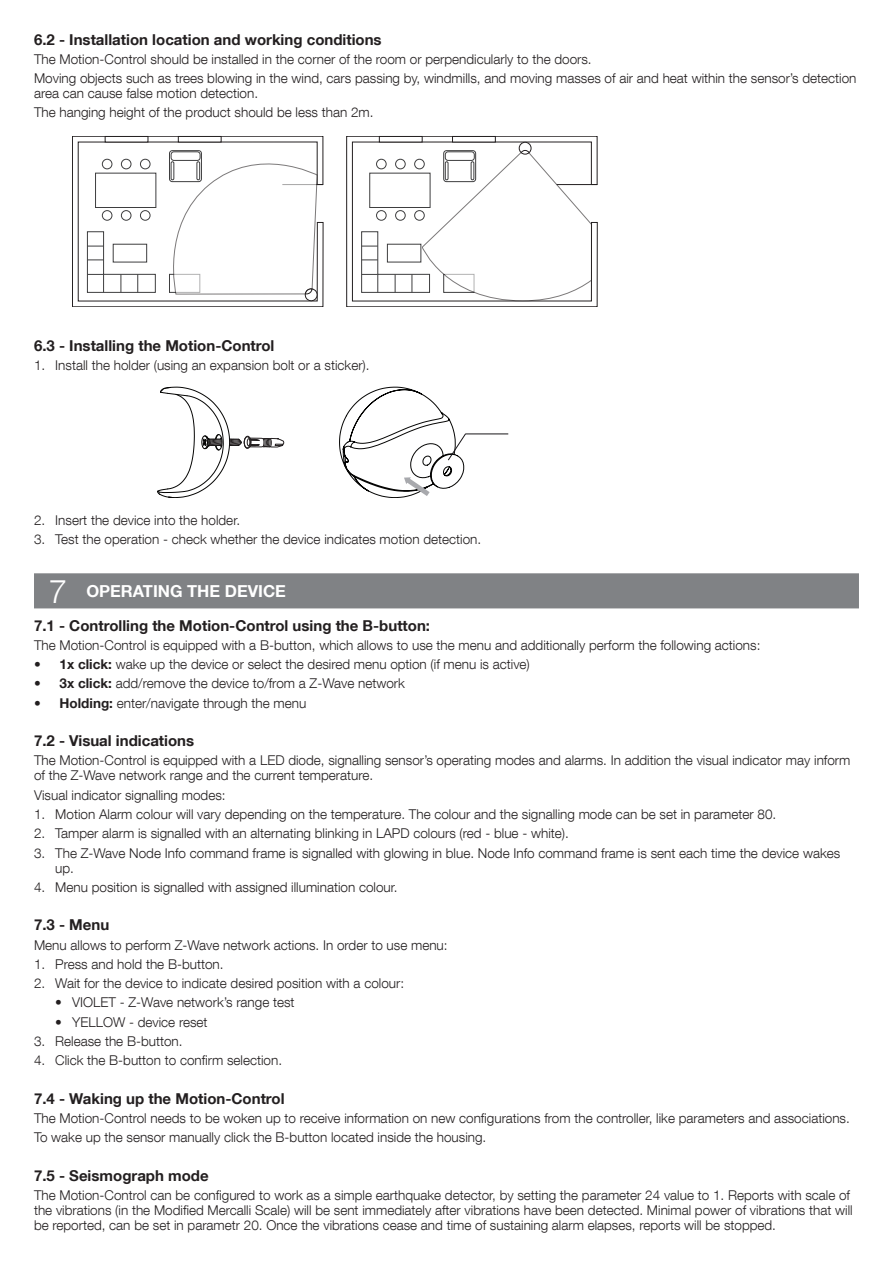
<style>
.page{position:relative;width:893px;height:1263px;background:#fff}
.page>*{position:absolute;margin:0;border:0;box-sizing:border-box;transform-origin:0 0}
.t1{font:300 33px "Helvetica Neue LT Com";color:#fff}
.titolo{font:700 16.5px "Helvetica Neue LT Com";color:#fff}
.Subchapter{font:700 15px "Helvetica Neue LT Com";color:#231f20}
.t2{font:300 13.5px/15px "Helvetica Neue LT Com";color:#231f20}
.s1{font-weight:700}
</style>
<div class="page">
<div style="left:34px;top:573px;width:825px;height:35px;background:#808285"></div>
<svg style="left:72px;top:136px;width:251px;height:171px"></svg>
<svg style="left:346px;top:136px;width:251px;height:171px"></svg>
<svg style="left:157px;top:387px;width:127px;height:111px"></svg>
<div style="left:244px;top:437px;width:6px;height:11px;border:1px solid #231f20;border-radius:50%"></div>
<hr style="left:465px;top:434px;width:43px;height:1px;background:#181619">
<svg style="left:339px;top:387px;width:127px;height:111px"></svg>
<p class="Subchapter" style="left:34px;top:30px;width:349px">6.2 - Installation location and working conditions</p>
<p class="t2" style="left:34px;top:51px;width:559px">The Motion-Control should be installed in the corner of the room or perpendicularly to the doors.</p>
<p class="t2" style="left:34px;top:71px;width:824px">Moving objects such as trees blowing in the wind, cars passing by, windmills, and moving masses of air and heat within the sensor’s detection area can cause false motion detection.</p>
<p class="t2" style="left:34px;top:105px;width:341px">The hanging height of the product should be less than 2m.</p>
<p class="Subchapter" style="left:34px;top:336px;width:242px">6.3 - Installing the Motion-Control</p>
<p class="t2" style="left:34px;top:358px;width:337px">1. Install the holder (using an expansion bolt or a sticker).</p>
<p class="t2" style="left:34px;top:512px;width:208px">2. Insert the device into the holder.</p>
<p class="t2" style="left:34px;top:531px;width:449px">3. Test the operation - check whether the device indicates motion detection.</p>
<p class="t1" style="left:49px;top:571px;width:20px">7</p>
<p class="titolo" style="left:86px;top:580px;width:201px">OPERATING THE DEVICE</p>
<p class="Subchapter" style="left:34px;top:616px;width:398px">7.1 - Controlling the Motion-Control using the B-button:</p>
<p class="t2" style="left:34px;top:637px;width:728px">The Motion-Control is equipped with a B-button, which allows to use the menu and additionally perform the following actions:</p>
<p class="t2" style="left:34px;top:657px;width:497px"><span class="s1">• 1x click:</span> wake up the device or select the desired menu option (if menu is active)</p>
<p class="t2" style="left:34px;top:676px;width:372px"><span class="s1">• 3x click:</span> add/remove the device to/from a Z-Wave network</p>
<p class="t2" style="left:34px;top:695px;width:274px"><span class="s1">• Holding:</span> enter/navigate through the menu</p>
<p class="Subchapter" style="left:34px;top:731px;width:162px">7.2 - Visual indications</p>
<p class="t2" style="left:34px;top:753px;width:818px">The Motion-Control is equipped with a LED diode, signalling sensor’s operating modes and alarms. In addition the visual indicator may inform of the Z-Wave network range and the current temperature.</p>
<p class="t2" style="left:34px;top:787px;width:193px">Visual indicator signalling modes:</p>
<p class="t2" style="left:34px;top:806px;width:744px">1. Motion Alarm colour will vary depending on the temperature. The colour and the signalling mode can be set in parameter 80.</p>
<p class="t2" style="left:34px;top:826px;width:536px">2. Tamper alarm is signalled with an alternating blinking in LAPD colours (red - blue - white).</p>
<p class="t2" style="left:55px;top:845px;width:786px;text-indent:-21px">3. The Z-Wave Node Info command frame is signalled with glowing in blue. Node Info command frame is sent each time the device wakes up.</p>
<p class="t2" style="left:34px;top:879px;width:365px">4. Menu position is signalled with assigned illumination colour.</p>
<p class="Subchapter" style="left:34px;top:915px;width:77px">7.3 - Menu</p>
<p class="t2" style="left:34px;top:937px;width:415px">Menu allows to perform Z-Wave network actions. In order to use menu:</p>
<p class="t2" style="left:34px;top:956px;width:191px">1. Press and hold the B-button.</p>
<p class="t2" style="left:34px;top:975px;width:372px">2. Wait for the device to indicate desired position with a colour:</p>
<p class="t2" style="left:55px;top:995px;width:241px">• VIOLET - Z-Wave network’s range test</p>
<p class="t2" style="left:55px;top:1014px;width:154px">• YELLOW - device reset</p>
<p class="t2" style="left:34px;top:1033px;width:150px">3. Release the B-button.</p>
<p class="t2" style="left:34px;top:1052px;width:250px">4. Click the B-button to confirm selection.</p>
<p class="Subchapter" style="left:34px;top:1089px;width:252px">7.4 - Waking up the Motion-Control</p>
<p class="t2" style="left:34px;top:1110px;width:817px">The Motion-Control needs to be woken up to receive information on new configurations from the controller, like parameters and associations.</p>
<p class="t2" style="left:34px;top:1129px;width:454px">To wake up the sensor manually click the B-button located inside the housing.</p>
<p class="Subchapter" style="left:34px;top:1166px;width:176px">7.5 - Seismograph mode</p>
<p class="t2" style="left:34px;top:1187px;width:820px">The Motion-Control can be configured to work as a simple earthquake detector, by setting the parameter 24 value to 1. Reports with scale of the vibrations (in the Modified Mercalli Scale) will be sent immediately after vibrations have been detected. Minimal power of vibrations that will be reported, can be set in parametr 20. Once the vibrations cease and time of sustaining alarm elapses, reports will be stopped.</p>
</div>
